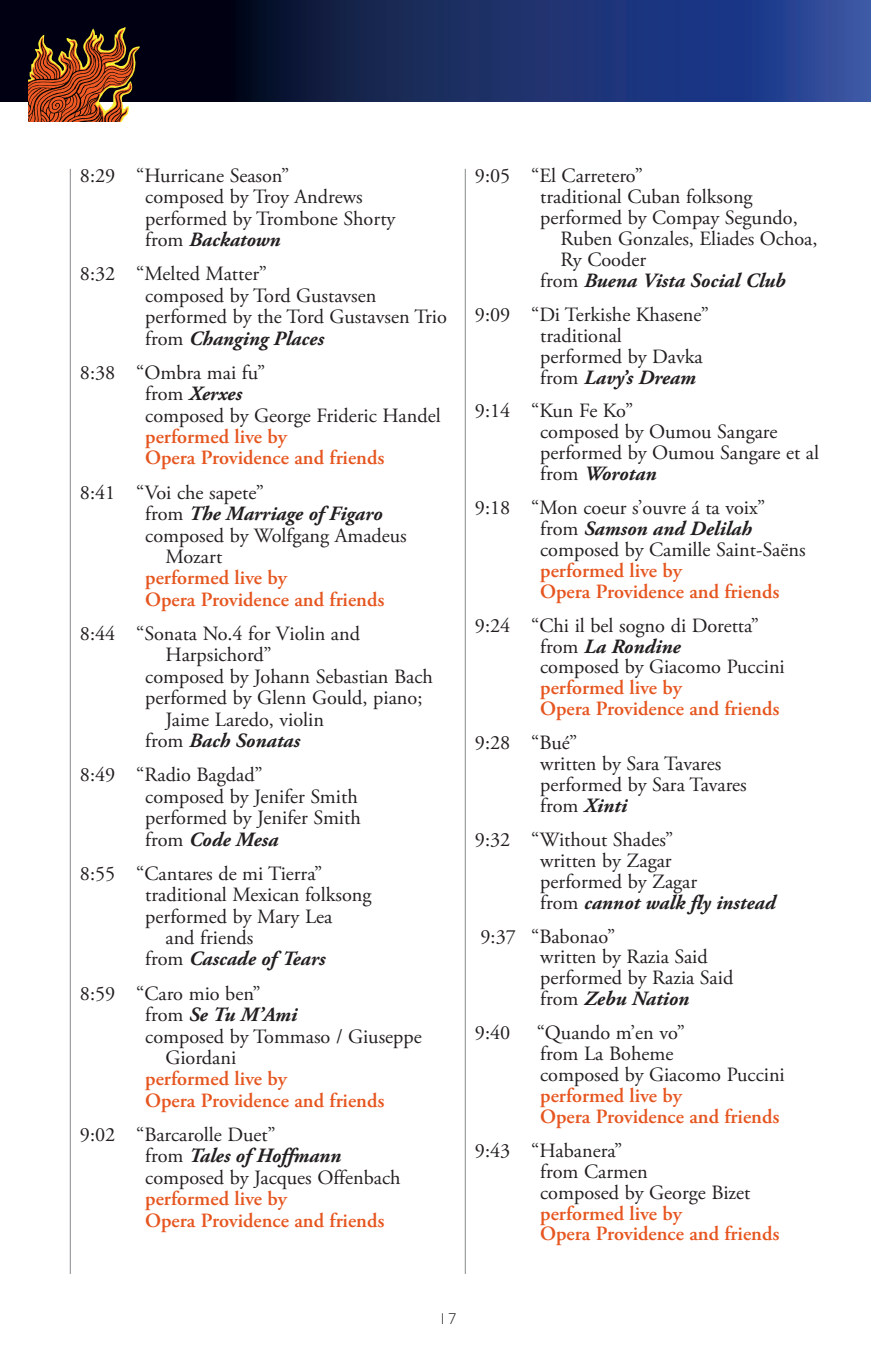
<style>
.page{position:relative;width:871px;height:1357px;background:#fff}
.page>*{position:absolute;margin:0;border:0;box-sizing:border-box;transform-origin:0 0}
.t1{font:20.25px/20.9px "Adobe Garamond Pro";color:#231f20}
.t2{font:600 20.25px/21.4px "Adobe Garamond Pro";color:#e6551f}
.t3{font:italic 700 20.25px "Adobe Garamond Pro";color:#231f20}
.t4{font:300 15.75px "Gill Sans";color:#231f20}
.s1{font-weight:700;font-style:italic}
.s2{font-weight:400;font-style:normal}
</style>
<div class="page">
<hr style="left:465px;top:169px;width:1px;height:1105px;background:#939598">
<hr style="left:70px;top:169px;width:1px;height:1105px;background:#939598">
<svg style="left:0;top:0;width:871px;height:101px;background:#16275a"></svg>
<svg style="left:28px;top:27px;width:112px;height:95px;background:#824422"></svg>
<p class="t1" style="left:145px;top:165px;width:252px;text-indent:-65px">8:29 “Hurricane Season”<br>composed by Troy Andrews performed by Trombone Shorty from <span class="s1">Backatown</span></p>
<p class="t1" style="left:145px;top:264px;width:303px;text-indent:-65px">8:32 “Melted Matter”<br>composed by Tord Gustavsen performed by the Tord Gustavsen Trio from <span class="s1">Changing Places</span></p>
<p class="t1" style="left:145px;top:362px;width:297px;text-indent:-65px">8:38 “Ombra mai fu”<br>from <span class="s1">Xerxes<br></span>composed by George Frideric Handel</p>
<p class="t2" style="left:145px;top:426px;width:241px">performed live by<br>Opera Providence and friends</p>
<p class="t1" style="left:80px;top:483px;width:186px">8:41 “Voi che sapete”</p>
<p class="t3" style="left:145px;top:502px;width:239px"><span class="s2">from</span> The Marriage of Figaro</p>
<p class="t1" style="left:145px;top:525px;width:263px">composed by Wolfgang Amadeus</p>
<p class="t1" style="left:165px;top:547px;width:58px">Mozart</p>
<p class="t2" style="left:145px;top:567px;width:241px">performed live by<br>Opera Providence and friends</p>
<p class="t1" style="left:80px;top:624px;width:281px">8:44 “Sonata No.4 for Violin and</p>
<p class="t1" style="left:165px;top:645px;width:108px">Harpsichord”</p>
<p class="t1" style="left:145px;top:667px;width:289px">composed by Johann Sebastian Bach</p>
<p class="t1" style="left:145px;top:688px;width:279px">performed by Glenn Gould, piano;</p>
<p class="t1" style="left:165px;top:709px;width:160px">Jaime Laredo, violin</p>
<p class="t3" style="left:145px;top:729px;width:156px"><span class="s2">from</span> Bach Sonatas</p>
<p class="t1" style="left:145px;top:765px;width:217px;text-indent:-65px">8:49 “Radio Bagdad”<br>composed by Jenifer Smith performed by Jenifer Smith from <span class="s1">Code Mesa</span></p>
<p class="t1" style="left:80px;top:864px;width:244px">8:55 “Cantares de mi Tierra”</p>
<p class="t1" style="left:145px;top:885px;width:228px">traditional Mexican folksong</p>
<p class="t1" style="left:145px;top:906px;width:189px">performed by Mary Lea</p>
<p class="t1" style="left:165px;top:928px;width:89px">and friends</p>
<p class="t3" style="left:145px;top:947px;width:182px"><span class="s2">from</span> Cascade of Tears</p>
<p class="t1" style="left:80px;top:983px;width:182px">8:59 “Caro mio ben”</p>
<p class="t3" style="left:145px;top:1003px;width:153px"><span class="s2">from</span> Se Tu M’Ami</p>
<p class="t1" style="left:145px;top:1026px;width:278px">composed by Tommaso / Giuseppe</p>
<p class="t1" style="left:165px;top:1048px;width:72px">Giordani</p>
<p class="t2" style="left:145px;top:1068px;width:241px">performed live by<br>Opera Providence and friends</p>
<p class="t1" style="left:145px;top:1124px;width:257px;text-indent:-65px">9:02 “Barcarolle Duet”<br>from <span class="s1">Tales of Hoffmann </span>composed by Jacques Offenbach</p>
<p class="t2" style="left:145px;top:1188px;width:241px">performed live by<br>Opera Providence and friends</p>
<p class="t1" style="left:475px;top:166px;width:169px">9:05 “El Carretero”</p>
<p class="t1" style="left:540px;top:187px;width:214px">traditional Cuban folksong</p>
<p class="t1" style="left:540px;top:208px;width:259px">performed by Compay Segundo,</p>
<p class="t1" style="left:560px;top:229px;width:259px">Ruben Gonzales, Eliades Ochoa,</p>
<p class="t1" style="left:560px;top:250px;width:87px">Ry Cooder</p>
<p class="t3" style="left:540px;top:269px;width:247px"><span class="s2">from</span> Buena Vista Social Club</p>
<p class="t1" style="left:540px;top:305px;width:170px;text-indent:-65px">9:09 “Di Terkishe Khasene” traditional<br>performed by Davka from <span class="s1">Lavy’s Dream</span></p>
<p class="t1" style="left:540px;top:401px;width:280px;text-indent:-65px">9:14 “Kun Fe Ko”<br>composed by Oumou Sangare performed by Oumou Sangare et al from <span class="s1">Worotan</span></p>
<p class="t1" style="left:540px;top:498px;width:267px;text-indent:-65px">9:18 “Mon coeur s’ouvre á ta voix” from <span class="s1">Samson and Delilah </span>composed by Camille Saint-Saëns</p>
<p class="t2" style="left:540px;top:560px;width:241px">performed live by<br>Opera Providence and friends</p>
<p class="t1" style="left:540px;top:615px;width:246px;text-indent:-65px">9:24 “Chi il bel sogno di Doretta” from <span class="s1">La Rondine<br></span>composed by Giacomo Puccini</p>
<p class="t2" style="left:540px;top:678px;width:241px">performed live by<br>Opera Providence and friends</p>
<p class="t1" style="left:540px;top:733px;width:208px;text-indent:-65px">9:28 “Bué”<br>written by Sara Tavares performed by Sara Tavares from <span class="s1">Xinti</span></p>
<p class="t1" style="left:540px;top:830px;width:237px;text-indent:-65px">9:32 “Without Shades”<br>written by Zagar<br>performed by Zagar<br>from <span class="s1">cannot walk fly instead</span></p>
<p class="t1" style="left:540px;top:926px;width:195px;text-indent:-60px">9:37 “Babonao”<br>written by Razia Said performed by Razia Said from <span class="s1">Zebu Nation</span></p>
<p class="t1" style="left:475px;top:1023px;width:37px">9:40</p>
<p class="t1" style="left:537px;top:1023px;width:249px">“Quando m’en vo”<br>from La Boheme<br>composed by Giacomo Puccini</p>
<p class="t2" style="left:540px;top:1085px;width:241px">performed live by<br>Opera Providence and friends</p>
<p class="t1" style="left:540px;top:1140px;width:212px;text-indent:-65px">9:43 “Habanera”<br>from Carmen<br>composed by George Bizet</p>
<p class="t2" style="left:540px;top:1203px;width:241px">performed live by<br>Opera Providence and friends</p>
<p class="t4" style="left:439px;top:1310px;width:19px">17</p>
</div>
